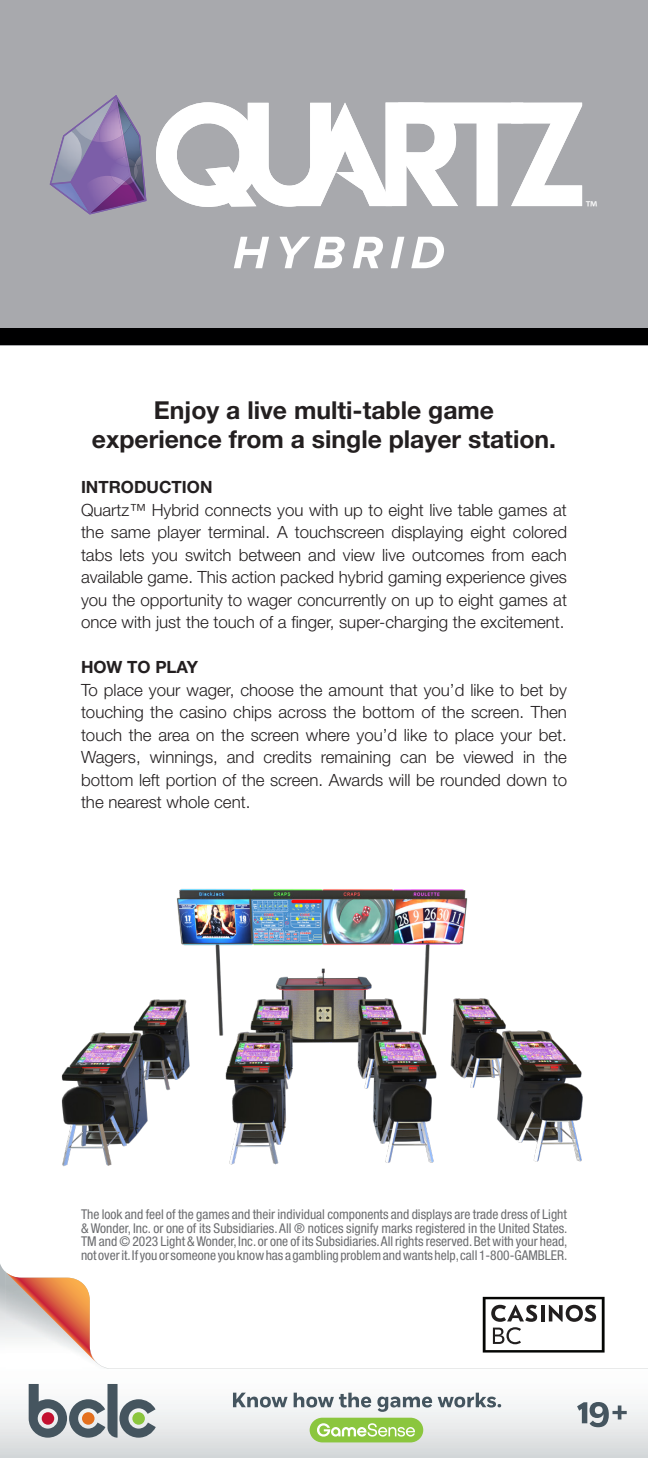
<style>
.page{position:relative;width:648px;height:1458px;background:#fff}
.page>*{position:absolute;margin:0;border:0;box-sizing:border-box;transform-origin:0 0}
.t1{font:700 24.75px "Helvetica Neue LT Std";color:#231f20}
.t2{font:18.9px "Myriad Pro";color:#fff}
.t3{font:300 16.88px/22.5px "Helvetica Neue LT Std";color:#231f20;text-align:justify}
.t4{font:700 16.88px "Helvetica Neue LT Std";color:#231f20}
.t5{font:condensed 13.5px/13.5px "Helvetica Neue LT Std";color:#6c6d70}
</style>
<div class="page">
<div style="left:0;top:0;width:648px;height:345px;background:#a8a9ad"></div>
<svg style="left:156px;top:102px;width:426px;height:105px"></svg>
<svg style="left:50px;top:95px;width:96px;height:120px"></svg>
<svg style="left:234px;top:237px;width:35px;height:31px"></svg>
<svg style="left:279px;top:237px;width:66px;height:31px"></svg>
<svg style="left:353px;top:237px;width:30px;height:31px"></svg>
<svg style="left:391px;top:237px;width:13px;height:31px"></svg>
<svg style="left:411px;top:237px;width:33px;height:31px"></svg>
<div style="left:0;top:329px;width:648px;height:16px;background:#000001"></div>
<img style="left:61px;top:889px;width:522px;height:278px">
<svg style="left:0;top:1384px;width:648px;height:74px"></svg>
<img style="left:0;top:1264px;width:5px;height:76px">
<svg style="left:29px;top:1384px;width:127px;height:54px"></svg>
<div style="left:42px;top:1412px;width:12px;height:13px;background:#c3102f;border-radius:50%"></div>
<div style="left:82px;top:1412px;width:13px;height:13px;background:#e4701e;border-radius:50%"></div>
<div style="left:132px;top:1412px;width:13px;height:13px;background:#8bc63e;border-radius:50%"></div>
<svg style="left:577px;top:1402px;width:50px;height:25px"></svg>
<svg style="left:233px;top:1393px;width:55px;height:15px"></svg>
<svg style="left:294px;top:1393px;width:77px;height:15px"></svg>
<svg style="left:377px;top:1397px;width:55px;height:15px"></svg>
<svg style="left:438px;top:1393px;width:63px;height:15px"></svg>
<div style="left:310px;top:1418px;width:113px;height:24px;background:#8bc63e;border-radius:13px"></div>
<svg style="left:317px;top:1423px;width:98px;height:14px"></svg>
<svg style="left:5px;top:1271px;width:643px;height:98px"></svg>
<p class="t2" style="left:586px;top:196px;width:13px">™</p>
<p class="t1" style="left:154px;top:395px;width:342px">Enjoy a live multi-table game</p>
<p class="t1" style="left:92px;top:424px;width:466px">experience from a single player station.</p>
<p class="t4" style="left:81px;top:477px;width:133px">INTRODUCTION</p>
<p class="t3" style="left:81px;top:498px;width:488px">Quartz™ Hybrid connects you with up to eight live table games at the same player terminal. A touchscreen displaying eight colored tabs lets you switch between and view live outcomes from each available game. This action packed hybrid gaming experience gives you the opportunity to wager concurrently on up to eight games at once with just the touch of a finger, super-charging the excitement.</p>
<p class="t4" style="left:81px;top:657px;width:119px">HOW TO PLAY</p>
<p class="t3" style="left:81px;top:678px;width:488px">To place your wager, choose the amount that you’d like to bet by touching the casino chips across the bottom of the screen. Then touch the area on the screen where you’d like to place your bet.<br>Wagers, winnings, and credits remaining can be viewed in the bottom left portion of the screen. Awards will be rounded down to the nearest whole cent.</p>
<p class="t5" style="left:81px;top:1207px;width:488px">The look and feel of the games and their individual components and displays are trade dress of Light &amp; Wonder, Inc. or one of its Subsidiaries. All ® notices signify marks registered in the United States.</p>
<p class="t5" style="left:81px;top:1234px;width:488px">TM and © 2023 Light &amp; Wonder, Inc. or one of its Subsidiaries. All rights reserved. Bet with your head, not over it. If you or someone you know has a gambling problem and wants help, call 1-800-GAMBLER.</p>
</div>
